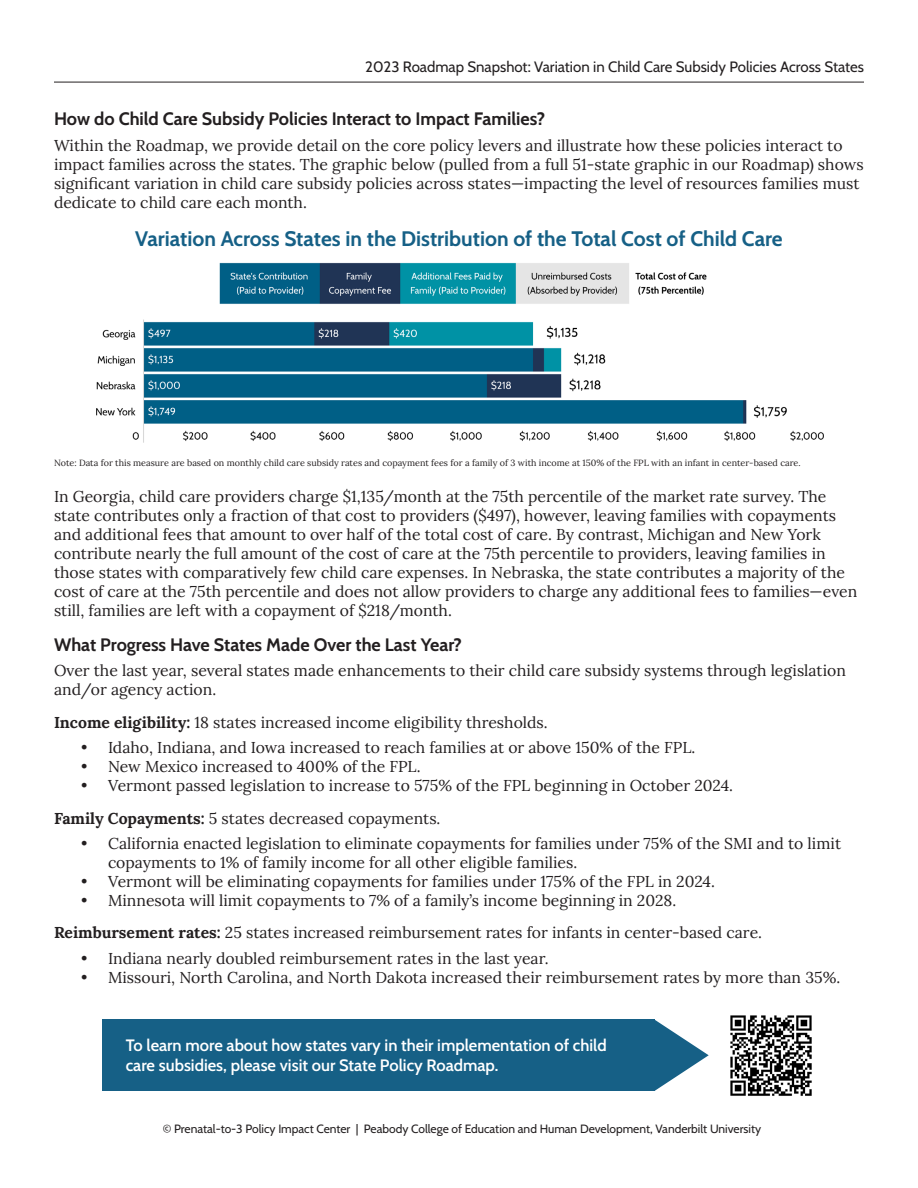
<style>
.page{position:relative;width:918px;height:1188px;background:#fff}
.page>*{position:absolute;margin:0;border:0;box-sizing:border-box;transform-origin:0 0}
.t1{font:700 21px "Cabin";color:#166086}
.t2{font:700 18px "Cabin";color:#231f20}
.t3{font:600 16.5px/19.8px "Cabin";color:#fff}
.t4{font:15.75px/18.9px "Lora";color:#231f20}
.t5{font:15px "Cabin";color:#231f20}
.t6{font:12px "Cabin";color:#231f20}
.t7{font:9px "Lora";color:#231f20}
.s1{font-weight:700}
</style>
<div class="page">
<hr style="left:54px;top:82px;width:810px;height:1px;background:#231f20">
<img style="left:96px;top:262px;width:728px;height:181px">
<div style="left:103px;top:1020px;width:552px;height:71px;background:#166086"></div>
<svg style="left:655px;top:1020px;width:54px;height:71px"></svg>
<img style="left:730px;top:1015px;width:82px;height:81px">
<p class="t5" style="left:365px;top:55px;width:500px">2023 Roadmap Snapshot: Variation in Child Care Subsidy Policies Across States</p>
<p class="t2" style="left:54px;top:105px;width:493px">How do Child Care Subsidy Policies Interact to Impact Families?</p>
<p class="t4" style="left:54px;top:135px;width:811px">Within the Roadmap, we provide detail on the core policy levers and illustrate how these policies interact to impact families across the states. The graphic below (pulled from a full 51-state graphic in our Roadmap) shows significant variation in child care subsidy policies across states—impacting the level of resources families must dedicate to child care each month.</p>
<p class="t1" style="left:135px;top:223px;width:649px">Variation Across States in the Distribution of the Total Cost of Child Care</p>
<p class="t7" style="left:54px;top:456px;width:748px">Note: Data for this measure are based on monthly child care subsidy rates and copayment fees for a family of 3 with income at 150% of the FPL with an infant in center-based care.</p>
<p class="t4" style="left:54px;top:486px;width:805px">In Georgia, child care providers charge $1,135/month at the 75th percentile of the market rate survey. The state contributes only a fraction of that cost to providers ($497), however, leaving families with copayments and additional fees that amount to over half of the total cost of care. By contrast, Michigan and New York contribute nearly the full amount of the cost of care at the 75th percentile to providers, leaving families in those states with comparatively few child care expenses. In Nebraska, the state contributes a majority of the cost of care at the 75th percentile and does not allow providers to charge any additional fees to families—even still, families are left with a copayment of $218/month.</p>
<p class="t2" style="left:54px;top:630px;width:409px">What Progress Have States Made Over the Last Year?</p>
<p class="t4" style="left:54px;top:660px;width:793px">Over the last year, several states made enhancements to their child care subsidy systems through legislation and/or agency action.</p>
<p class="t4" style="left:54px;top:712px;width:495px"><span class="s1">Income eligibility:</span> 18 states increased income eligibility thresholds.</p>
<p class="t4" style="left:81px;top:737px;width:616px">• Idaho, Indiana, and Iowa increased to reach families at or above 150% of the FPL.</p>
<p class="t4" style="left:81px;top:756px;width:341px">• New Mexico increased to 400% of the FPL.</p>
<p class="t4" style="left:81px;top:775px;width:654px">• Vermont passed legislation to increase to 575% of the FPL beginning in October 2024.</p>
<p class="t4" style="left:54px;top:808px;width:388px"><span class="s1">Family Copayments:</span> 5 states decreased copayments.</p>
<p class="t4" style="left:108px;top:833px;width:735px;text-indent:-27px">• California enacted legislation to eliminate copayments for families under 75% of the SMI and to limit copayments to 1% of family income for all other eligible families.</p>
<p class="t4" style="left:81px;top:871px;width:635px">• Vermont will be eliminating copayments for families under 175% of the FPL in 2024.</p>
<p class="t4" style="left:81px;top:890px;width:597px">• Minnesota will limit copayments to 7% of a family’s income beginning in 2028.</p>
<p class="t4" style="left:54px;top:922px;width:710px"><span class="s1">Reimbursement rates:</span> 25 states increased reimbursement rates for infants in center-based care.</p>
<p class="t4" style="left:81px;top:948px;width:469px">• Indiana nearly doubled reimbursement rates in the last year.</p>
<p class="t4" style="left:81px;top:967px;width:761px">• Missouri, North Carolina, and North Dakota increased their reimbursement rates by more than 35%.</p>
<p class="t3" style="left:126px;top:1034px;width:482px">To learn more about how states vary in their implementation of child care subsidies, please visit our State Policy Roadmap.</p>
<p class="t6" style="left:163px;top:1120px;width:600px">© Prenatal-to-3 Policy Impact Center | Peabody College of Education and Human Development, Vanderbilt University</p>
</div>
